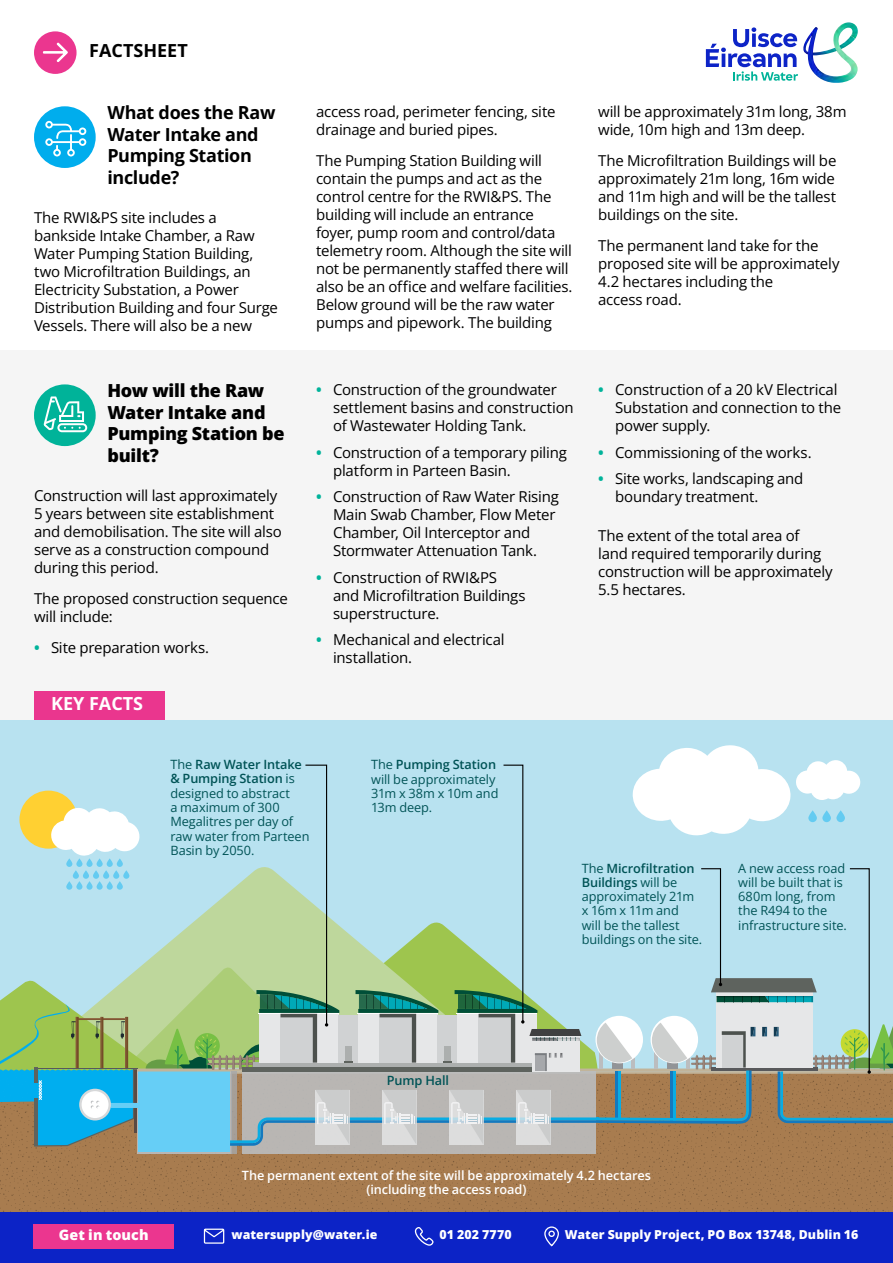
<style>
.page{position:relative;width:893px;height:1263px;background:#fff}
.page>*{position:absolute;margin:0;border:0;box-sizing:border-box;transform-origin:0 0}
.t1{font:700 18px/21.6px "Open Sans";letter-spacing:-.02em;color:#000}
.t2{font:800 18px/21.6px "Open Sans";letter-spacing:-.015em;color:#000}
.t3{font:700 18px "Open Sans";color:#000}
.t4{font:700 18px "Open Sans";color:#fff}
.t5{font:15px/18px "Open Sans";letter-spacing:-.015em;color:#000}
.t6{font:800 14.25px "Open Sans";letter-spacing:.005em;color:#fff}
.t7{font:12.75px/14.2px "Open Sans";letter-spacing:-.005em;color:#005356}
.t8{font:600 12.75px/14.2px "Open Sans";letter-spacing:-.01em;color:#fff;text-align:center}
.t9{font:600 12.75px "Open Sans";letter-spacing:-.01em;color:#005356}
.t10{font:800 12.3px "Open Sans";letter-spacing:.01em;color:#fff}
.s1{font-weight:700;color:#00b39a}
.s2{font-weight:600}
</style>
<div class="page">
<div style="left:0;top:719px;width:893px;height:377px;background:#b8e2f0"></div>
<div style="left:0;top:1148px;width:893px;height:64px;background:#a87c4f"></div>
<div style="left:137px;top:1071px;width:95px;height:83px;background:#b9b6b3"></div>
<div style="left:139px;top:1071px;width:91px;height:81px;background:#66cef6"></div>
<div style="left:232px;top:1071px;width:5px;height:83px;background:#a69f98"></div>
<div style="left:242px;top:1071px;width:353px;height:83px;background:#b9b6b3"></div>
<div style="left:34px;top:31px;width:43px;height:43px;background:#eb368f;border-radius:50%"></div>
<svg style="left:42px;top:42px;width:26px;height:20px"></svg>
<img style="left:803px;top:39px;width:4px;height:15px">
<img style="left:807px;top:22px;width:51px;height:61px">
<svg style="left:706px;top:27px;width:92px;height:54px"></svg>
<div style="left:0;top:351px;width:893px;height:368px;background:#f5f5f5"></div>
<div style="left:34px;top:691px;width:130px;height:28px;background:#ea368e"></div>
<div style="left:34px;top:384px;width:62px;height:62px;background:#00b399;border-radius:50%"></div>
<svg style="left:44px;top:396px;width:43px;height:36px"></svg>
<div style="left:34px;top:106px;width:62px;height:62px;background:#00aded;border-radius:50%"></div>
<svg style="left:45px;top:121px;width:41px;height:35px"></svg>
<svg style="left:0;top:745px;width:893px;height:403px"></svg>
<div style="left:0;top:1212px;width:893px;height:51px;background:#0c23c6"></div>
<div style="left:33px;top:1224px;width:141px;height:24px;background:#eb368f"></div>
<svg style="left:203px;top:1228px;width:22px;height:16px"></svg>
<svg style="left:414px;top:1227px;width:20px;height:19px"></svg>
<svg style="left:544px;top:1226px;width:15px;height:21px"></svg>
<p class="t3" style="left:89px;top:38px;width:100px">FACTSHEET</p>
<p class="t1" style="left:107px;top:101px;width:170px">What does the Raw<br>Water Intake and<br>Pumping Station include?</p>
<p class="t5" style="left:34px;top:208px;width:245px">The RWI&amp;PS site includes a bankside Intake Chamber, a Raw<br>Water Pumping Station Building, two Microfiltration Buildings, an<br>Electricity Substation, a Power<br>Distribution Building and four Surge<br>Vessels. There will also be a new</p>
<p class="t5" style="left:316px;top:102px;width:241px">access road, perimeter fencing, site drainage and buried pipes.</p>
<p class="t5" style="left:316px;top:151px;width:258px">The Pumping Station Building will contain the pumps and act as the control centre for the RWI&amp;PS. The building will include an entrance foyer, pump room and control/data telemetry room. Although the site will not be permanently staffed there will also be an office and welfare facilities.<br>Below ground will be the raw water pumps and pipework. The building</p>
<p class="t5" style="left:598px;top:102px;width:250px">will be approximately 31m long, 38m wide, 10m high and 13m deep.</p>
<p class="t5" style="left:598px;top:151px;width:240px;text-align:justify">The Microfiltration Buildings will be approximately 21m long, 16m wide and 11m high and will be the tallest buildings on the site.</p>
<p class="t5" style="left:598px;top:236px;width:243px">The permanent land take for the proposed site will be approximately<br>4.2 hectares including the<br>access road.</p>
<p class="t2" style="left:107px;top:379px;width:179px">How will the Raw<br>Water Intake and<br>Pumping Station be built?</p>
<p class="t5" style="left:34px;top:486px;width:249px">Construction will last approximately 5 years between site establishment and demobilisation. The site will also serve as a construction compound during this period.</p>
<p class="t5" style="left:34px;top:589px;width:255px">The proposed construction sequence will include:</p>
<p class="t5" style="left:34px;top:638px;width:177px"><span class="s1">•</span> Site preparation works.</p>
<p class="t4" style="left:51px;top:691px;width:94px">KEY FACTS</p>
<p class="t5" style="left:333px;top:380px;width:242px;text-indent:-17px"><span class="s1">•</span> Construction of the groundwater settlement basins and construction of Wastewater Holding Tank.</p>
<p class="t5" style="left:333px;top:443px;width:235px;text-indent:-17px"><span class="s1">•</span> Construction of a temporary piling platform in Parteen Basin.</p>
<p class="t5" style="left:333px;top:487px;width:227px;text-indent:-17px"><span class="s1">•</span> Construction of Raw Water Rising<br>Main Swab Chamber, Flow Meter<br>Chamber, Oil Interceptor and<br>Stormwater Attenuation Tank.</p>
<p class="t5" style="left:333px;top:568px;width:194px;text-indent:-17px"><span class="s1">•</span> Construction of RWI&amp;PS and Microfiltration Buildings superstructure.</p>
<p class="t5" style="left:333px;top:630px;width:173px;text-indent:-17px"><span class="s1">•</span> Mechanical and electrical installation.</p>
<p class="t5" style="left:615px;top:380px;width:227px;text-indent:-17px"><span class="s1">•</span> Construction of a 20 kV Electrical<br>Substation and connection to the power supply.</p>
<p class="t5" style="left:598px;top:443px;width:215px"><span class="s1">•</span> Commissioning of the works.</p>
<p class="t5" style="left:615px;top:469px;width:190px;text-indent:-17px"><span class="s1">•</span> Site works, landscaping and boundary treatment.</p>
<p class="t5" style="left:598px;top:527px;width:236px">The extent of the total area of land required temporarily during construction will be approximately<br>5.5 hectares.</p>
<p class="t7" style="left:170px;top:757px;width:141px">The <span class="s2">Raw Water Intake &amp; Pumping Station</span> is designed to abstract<br>a maximum of 300<br>Megalitres per day of raw water from Parteen<br>Basin by 2050.</p>
<p class="t7" style="left:371px;top:757px;width:129px">The <span class="s2">Pumping Station </span>will be approximately<br>31m x 38m x 10m and<br>13m deep.</p>
<p class="t7" style="left:582px;top:860px;width:122px">The <span class="s2">Microfiltration<br>Buildings</span> will be approximately 21m x 16m x 11m and<br>will be the tallest buildings on the site.</p>
<p class="t7" style="left:738px;top:860px;width:110px">A new access road will be built that is<br>680m long, from the R494 to the infrastructure site.</p>
<p class="t9" style="left:387px;top:1072px;width:64px">Pump Hall</p>
<p class="t8" style="left:242px;top:1167px;width:411px">The permanent extent of the site will be approximately 4.2 hectares (including the access road)</p>
<p class="t6" style="left:59px;top:1224px;width:91px">Get in touch</p>
<p class="t10" style="left:231px;top:1225px;width:147px">watersupply@water.ie</p>
<p class="t10" style="left:439px;top:1225px;width:74px">01 202 7770</p>
<p class="t10" style="left:565px;top:1225px;width:295px">Water Supply Project, PO Box 13748, Dublin 16</p>
</div>
